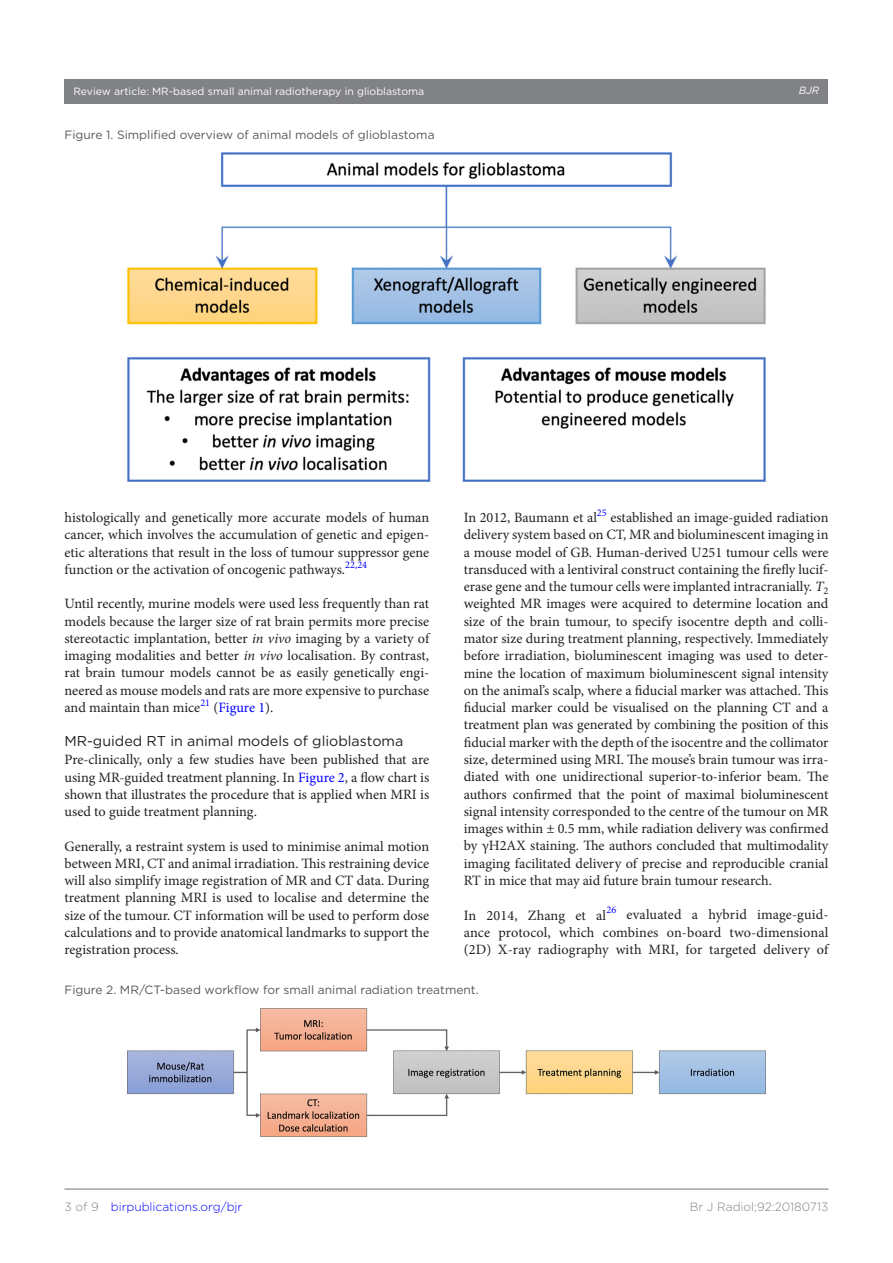
<style>
.page{position:relative;width:893px;height:1263px;background:#fff}
.page>*{position:absolute;margin:0;border:0;box-sizing:border-box;transform-origin:0 0}
.t1{font:14.25px/17.2px "Minion Pro";color:#231f20;text-align:justify}
.t2{font:14.25px "Gotham";color:#231f20}
.t3{font:12px "Gotham";color:#57585a}
.t4{font:300 12px "Gotham";color:#00f}
.t5{font:300 12px "Gotham";color:#808285}
.t6{font:10.5px "Gotham";color:#fff}
.t7{font:italic 10.5px "Gotham";color:#fff}
.s1{font-style:italic}
.s2{color:#00f}
.s3{color:#808285}
</style>
<div class="page">
<hr style="left:64px;top:1188px;width:764px;height:2px;background:#808285">
<div style="left:64px;top:79px;width:764px;height:24px;background:#808285"></div>
<img style="left:127px;top:153px;width:638px;height:328px">
<img style="left:127px;top:1008px;width:638px;height:128px">
<p class="t6" style="left:74px;top:85px;width:352px">Review article: MR-based small animal radiotherapy in glioblastoma</p>
<p class="t7" style="left:799px;top:85px;width:22px">BJR</p>
<p class="t3" style="left:64px;top:127px;width:372px">Figure 1. Simplified overview of animal models of glioblastoma</p>
<p class="t1" style="left:64px;top:509px;width:366px">histologically and genetically more accurate models of human cancer, which involves the accumulation of genetic and epigen&shy;etic alterations that result in the loss of tumour suppressor gene function or the activation of oncogenic pathways.<sup>22,24</sup></p>
<p class="t1" style="left:64px;top:595px;width:366px">Until recently, murine models were used less frequently than rat models because the larger size of rat brain permits more precise stereotactic implantation, better <span class="s1">in vivo</span> imaging by a variety of imaging modalities and better <span class="s1">in vivo</span> localisation. By contrast, rat brain tumour models cannot be as easily genetically engi&shy;neered as mouse models and rats are more expensive to purchase and maintain than mice<sup>21</sup> (<span class="s2">Figure 1</span>).</p>
<p class="t2" style="left:65px;top:732px;width:340px">MR-guided RT in animal models of glioblastoma</p>
<p class="t1" style="left:65px;top:751px;width:366px">Pre-clinically, only a few studies have been published that are using MR-guided treatment planning. In <span class="s2">Figure 2</span>, a flow chart is shown that illustrates the procedure that is applied when MRI is used to guide treatment planning.</p>
<p class="t1" style="left:65px;top:837px;width:366px">Generally, a restraint system is used to minimise animal motion between MRI, CT and animal irradiation. This restraining device will also simplify image registration of MR and CT data. During treatment planning MRI is used to localise and determine the size of the tumour. CT information will be used to perform dose calculations and to provide anatomical landmarks to support the registration process.</p>
<p class="t1" style="left:464px;top:509px;width:366px">In 2012, Baumann et al<sup>25</sup> established an image-guided radiation delivery system based on CT, MR and bioluminescent imaging in a mouse model of GB. Human-derived U251 tumour cells were transduced with a lentiviral construct containing the firefly lucif&shy;erase gene and the tumour cells were implanted intracranially. <span class="s1">T</span><sub>2 </sub>weighted MR images were acquired to determine location and size of the brain tumour, to specify isocentre depth and colli&shy;mator size during treatment planning, respectively. Immediately before irradiation, bioluminescent imaging was used to deter&shy;mine the location of maximum bioluminescent signal intensity on the animal’s scalp, where a fiducial marker was attached. This fiducial marker could be visualised on the planning CT and a treatment plan was generated by combining the position of this fiducial marker with the depth of the isocentre and the collimator size, determined using MRI. The mouse’s brain tumour was irra&shy;diated with one unidirectional superior-to-inferior beam. The authors confirmed that the point of maximal bioluminescent signal intensity corresponded to the centre of the tumour on MR images within ± 0.5 mm, while radiation delivery was confirmed by γH2AX staining. The authors concluded that multimodality imaging facilitated delivery of precise and reproducible cranial RT in mice that may aid future brain tumour research.</p>
<p class="t1" style="left:464px;top:906px;width:366px">In 2014, Zhang et al<sup>26</sup> evaluated a hybrid image-guid&shy;ance protocol, which combines on-board two-dimensional (2D) X-ray radiography with MRI, for targeted delivery of</p>
<p class="t3" style="left:64px;top:982px;width:416px">Figure 2. MR/CT-based workflow for small animal radiation treatment.</p>
<p class="t4" style="left:64px;top:1199px;width:179px"><span class="s3">3 of 9</span> birpublications.org/bjr</p>
<p class="t5" style="left:690px;top:1199px;width:140px">Br J Radiol;92:20180713</p>
</div>
